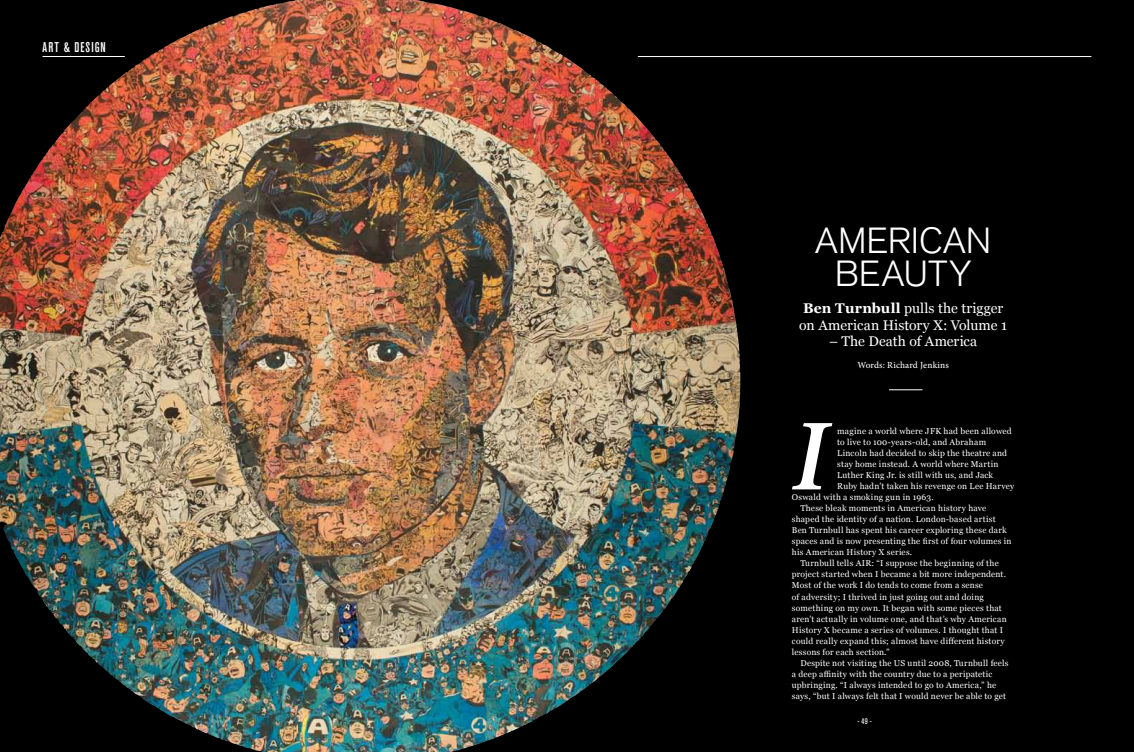
<style>
.page{position:relative;width:1134px;height:752px;background:#fff}
.page>*{position:absolute;margin:0;border:0;box-sizing:border-box;transform-origin:0 0}
.t1{font:italic 600 102px "Minion Pro";color:#fff}
.t2{font:300 36px/33px "Akzidenz Grotesk BQ";color:#fff;text-align:center}
.t3{font:14px/16.5px "Georgia";color:#fff}
.t4{font:14px "Akzidenz Grotesk BQ Md Cnd Alt";letter-spacing:.075em;color:#fff}
.t5{font:500 9.3px "Minion Pro";letter-spacing:.01em;color:#fff}
.t6{font:8.5px "Georgia";letter-spacing:.025em;color:#fff}
.t7{font:condensed 8px "Akzidenz Grotesk BQ";color:#fff}
.s1{font-weight:700}
</style>
<div class="page">
<img style="left:0;top:0;width:1134px;height:751px">
<img style="left:11px;top:0;width:287px;height:213px">
<hr style="left:889px;top:389px;width:33px;height:1px;background:#fff">
<hr style="left:638px;top:56px;width:453px;height:1px;background:#fff">
<hr style="left:43px;top:56px;width:82px;height:1px;background:#fff">
<h3 class="t4" style="left:43px;top:40px;width:65px">ART &amp; DESIGN</h3>
<h2 class="t2" style="left:815px;top:224px;width:178px">AMERICAN<br>BEAUTY</h2>
<h3 class="t3" style="left:799px;top:299px;width:209px"><span class="s1">Ben Turnbull</span> pulls the trigger on American History X: Volume 1</h3>
<h3 class="t3" style="left:829px;top:332px;width:150px">– The Death of America</h3>
<p class="t5" style="left:857px;top:359px;width:93px">Words: Richard Jenkins</p>
<h1 class="t1" style="left:791px;top:385px;width:38px">I</h1>
<p class="t6" style="left:837px;top:425px;width:176px">magine a world where JFK had been allowed</p>
<p class="t6" style="left:837px;top:436px;width:150px">to live to 100-years-old, and Abraham</p>
<p class="t6" style="left:837px;top:447px;width:171px">Lincoln had decided to skip the theatre and</p>
<p class="t6" style="left:837px;top:458px;width:163px">stay home instead. A world where Martin</p>
<p class="t6" style="left:837px;top:469px;width:157px">Luther King Jr. is still with us, and Jack</p>
<p class="t6" style="left:837px;top:480px;width:179px">Ruby hadn’t taken his revenge on Lee Harvey</p>
<p class="t6" style="left:792px;top:491px;width:143px">Oswald with a smoking gun in 1963.</p>
<p class="t6" style="left:800px;top:502px;width:187px">These bleak moments in American history have</p>
<p class="t6" style="left:792px;top:513px;width:205px">shaped the identity of a nation. London-based artist</p>
<p class="t6" style="left:792px;top:524px;width:216px">Ben Turnbull has spent his career exploring these dark</p>
<p class="t6" style="left:792px;top:535px;width:221px">spaces and is now presenting the first of four volumes in</p>
<p class="t6" style="left:792px;top:546px;width:122px">his American History X series.</p>
<p class="t6" style="left:800px;top:557px;width:200px">Turnbull tells AIR: “I suppose the beginning of the</p>
<p class="t6" style="left:792px;top:568px;width:216px">project started when I became a bit more independent.</p>
<p class="t6" style="left:792px;top:579px;width:193px">Most of the work I do tends to come from a sense</p>
<p class="t6" style="left:792px;top:590px;width:193px">of adversity; I thrived in just going out and doing</p>
<p class="t6" style="left:792px;top:601px;width:211px">something on my own. It began with some pieces that</p>
<p class="t6" style="left:792px;top:612px;width:216px">aren’t actually in volume one, and that’s why American</p>
<p class="t6" style="left:792px;top:623px;width:213px">History X became a series of volumes. I thought that I</p>
<p class="t6" style="left:792px;top:634px;width:214px">could really expand this; almost have different history</p>
<p class="t6" style="left:792px;top:645px;width:99px">lessons for each section.”</p>
<p class="t6" style="left:800px;top:656px;width:210px">Despite not visiting the US until 2008, Turnbull feels</p>
<p class="t6" style="left:792px;top:667px;width:202px">a deep affinity with the country due to a peripatetic</p>
<p class="t6" style="left:792px;top:678px;width:206px">upbringing. “I always intended to go to America,” he</p>
<p class="t6" style="left:792px;top:689px;width:216px">says, “but I always felt that I would never be able to get</p>
<p class="t7" style="left:857px;top:716px;width:16px">- 49 -</p>
</div>
